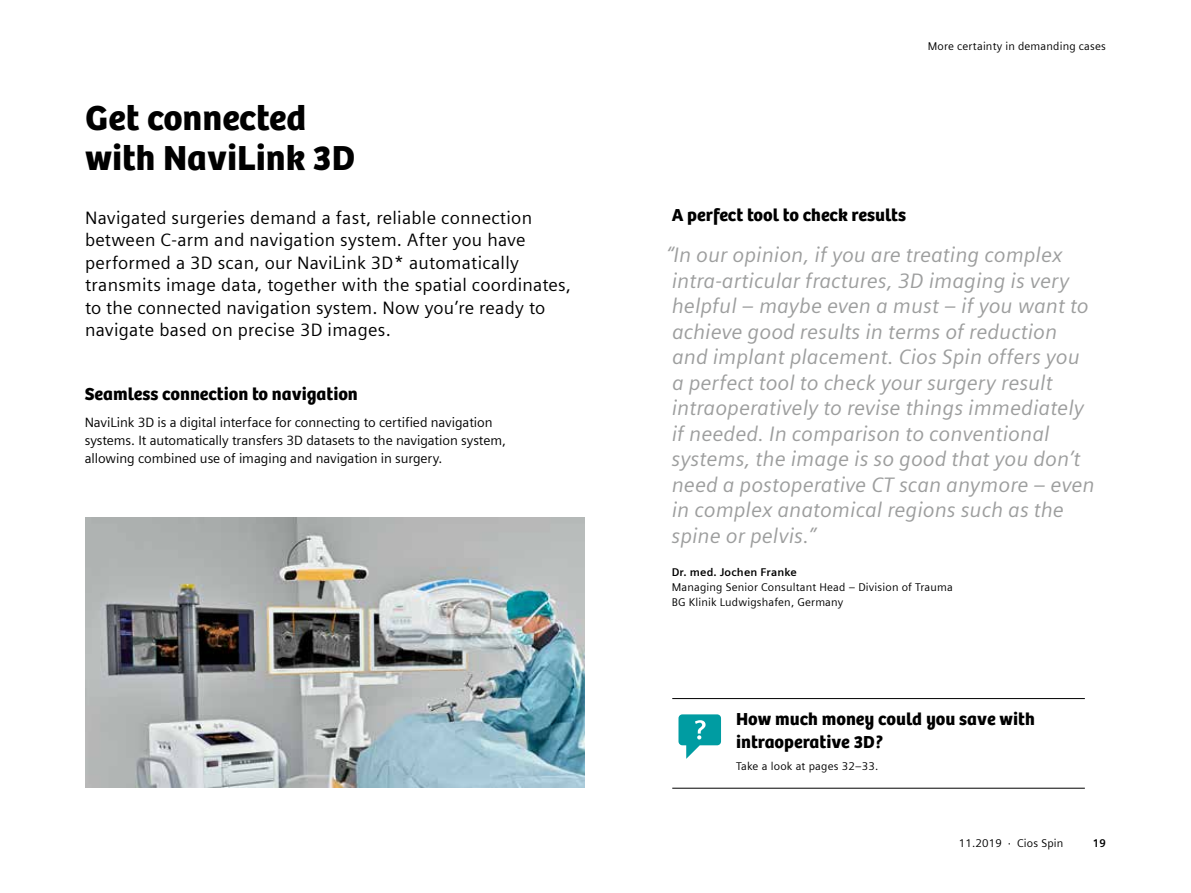
<style>
.page{position:relative;width:1191px;height:893px;background:#fff}
.page>*{position:absolute;margin:0;border:0;box-sizing:border-box;transform-origin:0 0}
.t1{font:36px/39.6px "SH Bree Headline Regular";color:#000}
.t2{font:italic 21px/25.5px "Siemens Sans";color:#9d9e9e}
.t3{font:18px/22.5px "Siemens Sans";letter-spacing:.015em;color:#000}
.t4{font:18px/22.5px "SH Bree Headline Regular";color:#000}
.t5{font:13.5px/18px "Siemens Sans";letter-spacing:-.005em;color:#000}
.t6{font:11.25px/15px "Siemens Sans";letter-spacing:.015em;color:#000}
.t7{font:700 11.25px "Siemens Sans";letter-spacing:.015em;color:#000}
</style>
<div class="page">
<img style="left:85px;top:517px;width:500px;height:271px">
<hr style="left:672px;top:698px;width:412px;height:1px;background:#000">
<hr style="left:672px;top:788px;width:412px;height:1px;background:#000">
<svg style="left:678px;top:714px;width:43px;height:45px"></svg>
<h1 class="t1" style="left:85px;top:97px;width:272px">Get connected with NaviLink 3D</h1>
<p class="t3" style="left:85px;top:205px;width:487px">Navigated surgeries demand a fast, reliable connection between C-arm and navigation system. After you have performed a 3D scan, our NaviLink 3D* automatically transmits image data, together with the spatial coordinates, to the connected navigation system. Now you’re ready to navigate based on precise 3D images.</p>
<p class="t4" style="left:85px;top:382px;width:275px">Seamless connection to navigation</p>
<p class="t5" style="left:85px;top:412px;width:423px">NaviLink 3D is a digital interface for connecting to certified navigation systems. It automatically transfers 3D datasets to the navigation system, allowing combined use of imaging and navigation in surgery.</p>
<p class="t6" style="left:927px;top:38px;width:180px">More certainty in demanding cases</p>
<p class="t4" style="left:671px;top:203px;width:236px">A perfect tool to check results</p>
<p class="t2" style="left:667px;top:241px;width:429px">“In our opinion, if you are treating complex intra-articular fractures, 3D imaging is very helpful – maybe even a must – if you want to achieve good results in terms of reduction<br>and implant placement. Cios Spin offers you<br>a perfect tool to check your surgery result intraoperatively to revise things immediately if needed. In comparison to conventional systems, the image is so good that you don’t need a postoperative CT scan anymore – even in complex anatomical regions such as the spine or pelvis.”</p>
<p class="t7" style="left:671px;top:564px;width:127px">Dr. med. Jochen Franke</p>
<p class="t6" style="left:671px;top:579px;width:283px">Managing Senior Consultant Head – Division of Trauma<br>BG Klinik Ludwigshafen, Germany</p>
<p class="t4" style="left:736px;top:707px;width:300px">How much money could you save with intraoperative 3D?</p>
<p class="t6" style="left:736px;top:758px;width:144px">Take a look at pages 32–33.</p>
<p class="t6" style="left:959px;top:835px;width:106px">11.2019 · Cios Spin</p>
<p class="t7" style="left:1092px;top:835px;width:15px">19</p>
</div>
